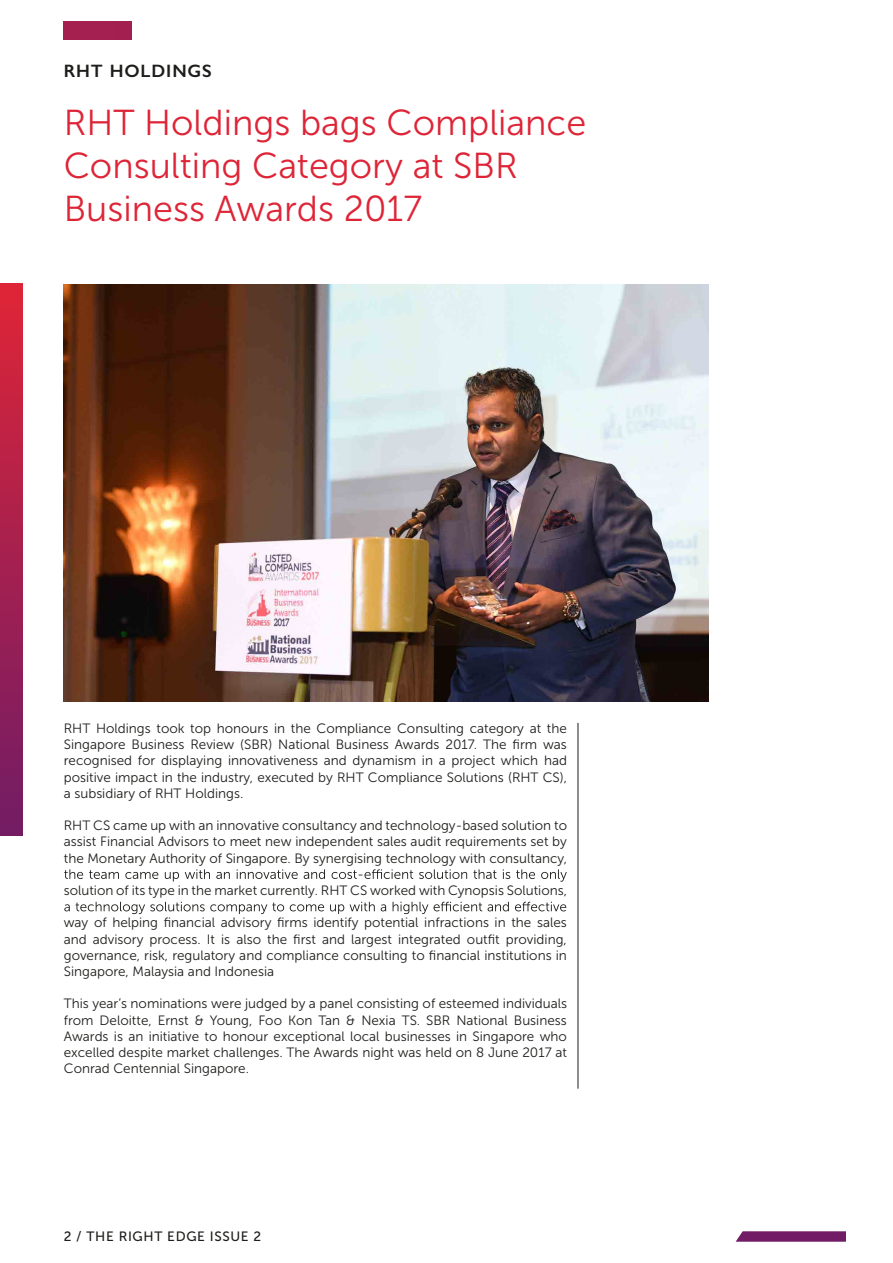
<style>
.page{position:relative;width:893px;height:1263px;background:#fff}
.page>*{position:absolute;margin:0;border:0;box-sizing:border-box;transform-origin:0 0}
.t1{font:36px/43.2px "Museo Sans 300";color:#de2537}
.t2{font:600 18px "Gill Sans";letter-spacing:.05em;color:#1d1d1b}
.t3{font:13.5px/16.2px "Museo Sans 300";color:#1d1d1b;text-align:justify}
.t4{font:13.5px "Museo Sans 500";letter-spacing:.05em;color:#1d1d1b}
</style>
<div class="page">
<svg style="left:64px;top:869px;width:503px;height:13px"></svg>
<svg style="left:64px;top:902px;width:502px;height:12px"></svg>
<img style="left:64px;top:284px;width:645px;height:417px">
<div style="left:64px;top:21px;width:68px;height:19px;background:#a32050"></div>
<div style="left:0;top:284px;width:22px;height:551px;background:linear-gradient(to bottom,#de2537,#6f1c66)"></div>
<svg style="left:736px;top:1231px;width:110px;height:11px"></svg>
<hr style="left:578px;top:723px;width:1px;height:366px;background:#1d1d1b">
<h2 class="t2" style="left:64px;top:60px;width:150px">RHT HOLDINGS</h2>
<h1 class="t1" style="left:64px;top:101px;width:524px">RHT Holdings bags Compliance<br>Consulting Category at SBR<br>Business Awards 2017</h1>
<p class="t3" style="left:64px;top:720px;width:505px">RHT Holdings took top honours in the Compliance Consulting category at the Singapore Business Review (SBR) National Business Awards 2017. The firm was recognised for displaying innovativeness and dynamism in a project which had positive impact in the industry, executed by RHT Compliance Solutions (RHT CS), a subsidiary of RHT Holdings.</p>
<p class="t3" style="left:64px;top:818px;width:505px">RHT CS came up with an innovative consultancy and technology-based solution to assist Financial Advisors to meet new independent sales audit requirements set by the Monetary Authority of Singapore. By synergising technology with consultancy,</p>
<p class="t3" style="left:64px;top:882px;width:505px">solution of its type in the market currently. RHT CS worked with Cynopsis Solutions,</p>
<p class="t3" style="left:64px;top:915px;width:505px">way of helping financial advisory firms identify potential infractions in the sales and advisory process. It is also the first and largest integrated outfit providing, governance, risk, regulatory and compliance consulting to financial institutions in Singapore, Malaysia and Indonesia</p>
<p class="t3" style="left:64px;top:996px;width:505px">This year’s nominations were judged by a panel consisting of esteemed individuals from Deloitte, Ernst &amp; Young, Foo Kon Tan &amp; Nexia TS. SBR National Business Awards is an initiative to honour exceptional local businesses in Singapore who excelled despite market challenges. The Awards night was held on 8 June 2017 at Conrad Centennial Singapore.</p>
<p class="t4" style="left:64px;top:1229px;width:199px">2 / THE RIGHT EDGE ISSUE 2</p>
</div>
